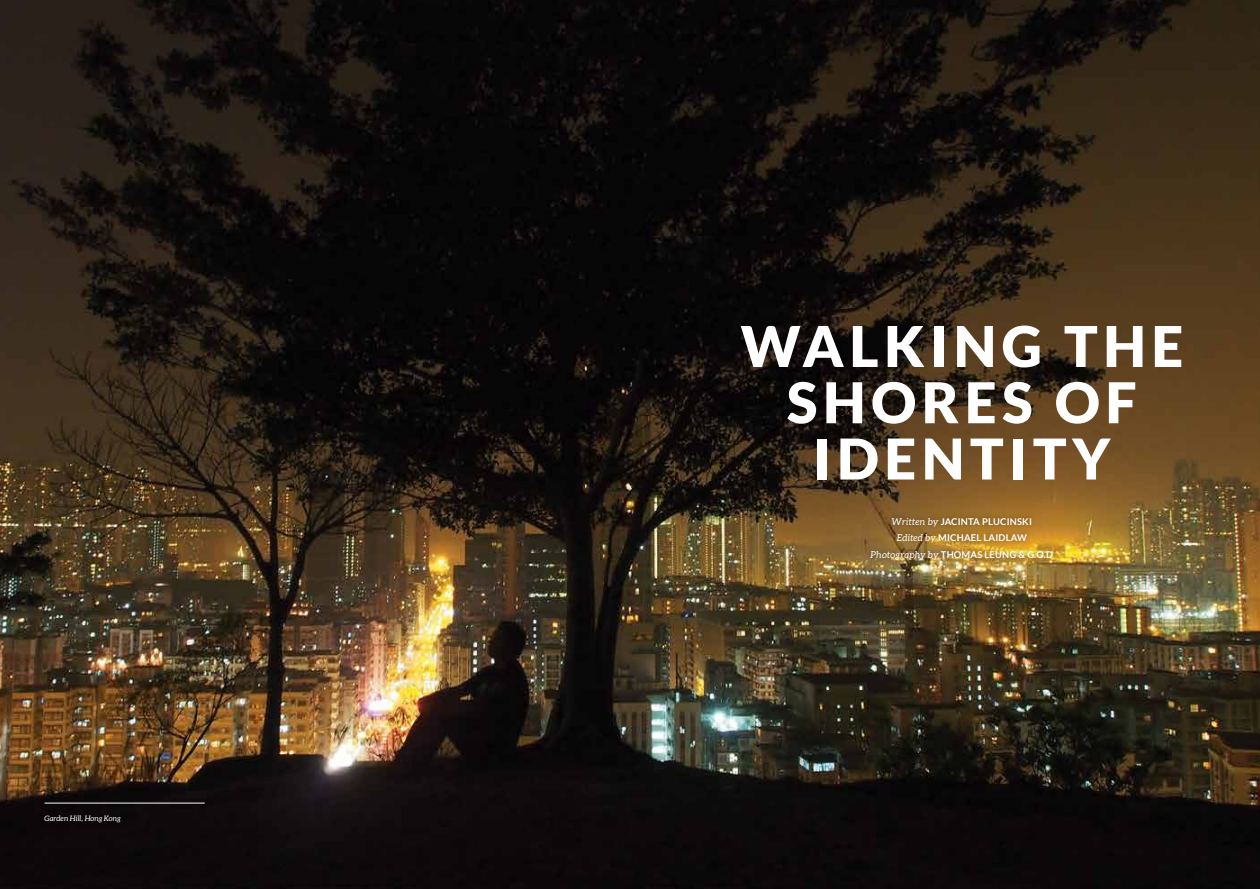
<style>
.page{position:relative;width:1260px;height:889px;background:#fff}
.page>*{position:absolute;margin:0;border:0;box-sizing:border-box;transform-origin:0 0}
.t1{font:900 56.25px/56.2px "Lato";letter-spacing:.1em;color:#fff;text-align:center}
.t2{font:700 9.38px/16.9px "Lato";letter-spacing:.02em;color:#fff;text-align:center}
.t3{font:italic 7.5px "Aleo";color:#fff}
.s1{font-family:"Aleo";font-weight:400;font-style:italic}
</style>
<div class="page">
<img style="left:0;top:0;width:1260px;height:889px">
<div style="left:865px;top:511px;width:195px;height:55px;background:#000;opacity:.45"></div>
<hr style="left:45px;top:803px;width:160px;height:1px;background:#fff">
<div style="left:38px;top:809px;width:89px;height:20px;background:#0c0608"></div>
<p class="t3" style="left:45px;top:814px;width:78px">Garden Hill, Hong Kong</p>
<h1 class="t1" style="left:740px;top:317px;width:444px">WALKING THE<br>SHORES OF<br>IDENTITY</h1>
<p class="t2" style="left:871px;top:512px;width:184px"><span class="s1">Written by</span> JACINTA PLUCINSKI<br><span class="s1">Edited by</span> MICHAEL LAIDLAW<br><span class="s1">Photography by</span> THOMAS LEUNG &amp; G.O.D</p>
</div>
